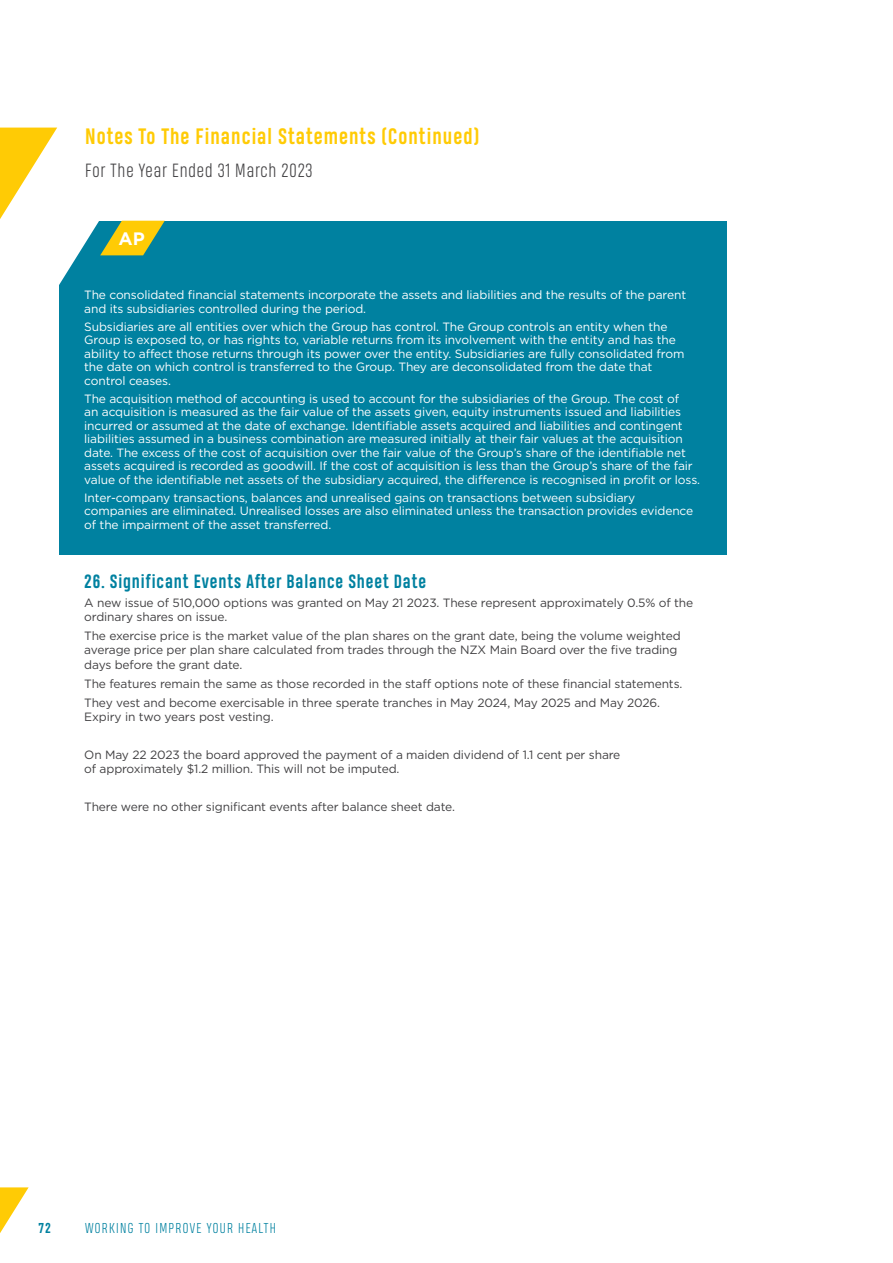
<style>
.page{position:relative;width:893px;height:1263px;background:#fff}
.page>*{position:absolute;margin:0;border:0;box-sizing:border-box;transform-origin:0 0}
.t1{font:700 21px "Heading Pro";letter-spacing:.05em;color:#ffcb05}
.t2{font:700 18px "Heading Pro";letter-spacing:.05em;color:#0081a0}
.t3{font:300 18px "Heading Pro";letter-spacing:.05em;color:#414042}
.t4{font:700 18px "Gotham";color:#fff}
.t5{font:300 13.5px "Heading Pro";letter-spacing:.1em;color:#0081a0}
.t6{font:700 13.5px "Heading Pro";color:#0081a0}
.t7{font:12px/13.5px "Gotham";letter-spacing:-.01em;color:#fff}
.t8{font:12px/14.4px "Gotham";letter-spacing:-.01em;color:#414042}
</style>
<div class="page">
<div style="left:59px;top:221px;width:667px;height:333px;background:#0081a0"></div>
<svg style="left:0;top:1187px;width:29px;height:46px"></svg>
<svg style="left:0;top:128px;width:165px;height:157px"></svg>
<h1 class="t1" style="left:85px;top:123px;width:396px">Notes To The Financial Statements (Continued)</h1>
<h2 class="t3" style="left:85px;top:160px;width:229px">For The Year Ended 31 March 2023</h2>
<h2 class="t4" style="left:119px;top:227px;width:28px">AP</h2>
<p class="t7" style="left:84px;top:288px;width:603px">The consolidated financial statements incorporate the assets and liabilities and the results of the parent and its subsidiaries controlled during the period.</p>
<p class="t7" style="left:84px;top:320px;width:602px">Subsidiaries are all entities over which the Group has control. The Group controls an entity when the Group is exposed to, or has rights to, variable returns from its involvement with the entity and has the ability to affect those returns through its power over the entity. Subsidiaries are fully consolidated from the date on which control is transferred to the Group. They are deconsolidated from the date that control ceases.</p>
<p class="t7" style="left:84px;top:392px;width:617px">The acquisition method of accounting is used to account for the subsidiaries of the Group. The cost of<br>an acquisition is measured as the fair value of the assets given, equity instruments issued and liabilities incurred or assumed at the date of exchange. Identifiable assets acquired and liabilities and contingent liabilities assumed in a business combination are measured initially at their fair values at the acquisition date. The excess of the cost of acquisition over the fair value of the Group’s share of the identifiable net assets acquired is recorded as goodwill. If the cost of acquisition is less than the Group’s share of the fair value of the identifiable net assets of the subsidiary acquired, the difference is recognised in profit or loss.</p>
<p class="t7" style="left:84px;top:491px;width:610px">Inter-company transactions, balances and unrealised gains on transactions between subsidiary companies are eliminated. Unrealised losses are also eliminated unless the transaction provides evidence of the impairment of the asset transferred.</p>
<h2 class="t2" style="left:84px;top:570px;width:343px">26. Significant Events After Balance Sheet Date</h2>
<p class="t8" style="left:84px;top:595px;width:610px">A new issue of 510,000 options was granted on May 21 2023. These represent approximately 0.5% of the ordinary shares on issue.</p>
<p class="t8" style="left:84px;top:628px;width:598px">The exercise price is the market value of the plan shares on the grant date, being the volume weighted average price per plan share calculated from trades through the NZX Main Board over the five trading days before the grant date.</p>
<p class="t8" style="left:84px;top:674px;width:600px;line-height:18.9px">The features remain the same as those recorded in the staff options note of these financial statements.<br>They vest and become exercisable in three sperate tranches in May 2024, May 2025 and May 2026.</p>
<p class="t8" style="left:84px;top:709px;width:191px">Expiry in two years post vesting.</p>
<p class="t8" style="left:84px;top:747px;width:538px">On May 22 2023 the board approved the payment of a maiden dividend of 1.1 cent per share of approximately $1.2 million. This will not be imputed.</p>
<p class="t8" style="left:84px;top:799px;width:372px">There were no other significant events after balance sheet date.</p>
<p class="t6" style="left:38px;top:1220px;width:14px">72</p>
<p class="t5" style="left:85px;top:1220px;width:192px">WORKING TO IMPROVE YOUR HEALTH</p>
</div>
